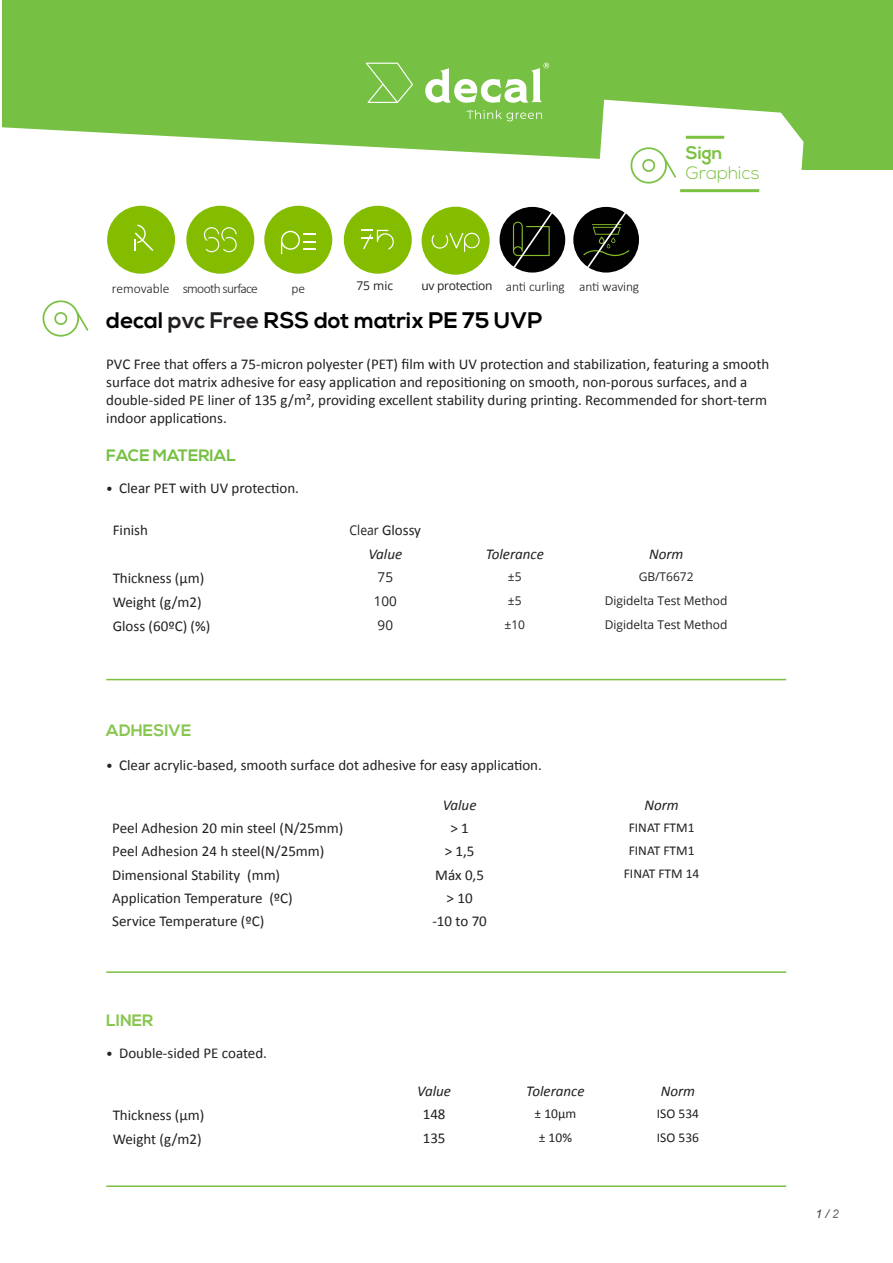
<style>
.page{position:relative;width:893px;height:1263px;background:#fff}
.page>*{position:absolute;margin:0;border:0;box-sizing:border-box;transform-origin:0 0}
.t1{font:700 22.5px "Nexa";color:#000}
.t2{font:300 18px "Nexa";color:#7cc142}
.t3{font:700 18px "Nexa";color:#7cc142}
.txt_normal{font:700 16.5px "Nexa";color:#88c650}
.txt_normal-2{font:700 16.5px "Nexa";color:#76c043}
.txt_normal-3{font:15px/18px "Calibri";color:#231f20}
.txt_bold{font:15px "Calibri";color:#231f20}
.txt_bold-2{font:italic 15px "Calibri";color:#231f20}
.txt_bold-3{font:13.5px "Calibri";color:#231f20}
.txt_normal-4{font:300 13.5px "Calibri";letter-spacing:-.01em;color:#231f20}
.txt_normal-5{font:300 13.5px "Calibri";letter-spacing:-.05em;color:#231f20}
.txt_bold-4{font:13.5px "Open Sans";color:#231f20}
.txt_bold-5{font:12px "Open Sans";color:#231f20}
.txt_bold-6{font:12px "Open Sans";letter-spacing:-.025em;color:#231f20}
.txt_normal-6{font:12px "Open Sans";color:#231f20}
.txt_normal-7{font:italic 12px "Arial";color:#3e3e3f}
.s1{color:#231f20}
.s2{font-size:13.5px}
.s3{font-family:"Open Sans";font-size:13.5px}
.s4{color:#6c6d70}
</style>
<div class="page">
<div style="left:3px;top:0;width:889px;height:169px;background:#76c043"></div>
<svg style="left:592px;top:100px;width:211px;height:159px"></svg>
<svg style="left:2px;top:127px;width:775px;height:70px;fill:#fff"></svg>
<svg style="left:686px;top:136px;width:38px;height:3px"></svg>
<svg style="left:630px;top:147px;width:129px;height:45px"></svg>
<hr style="left:106px;top:679px;width:680px;height:1px;background:#7bc142">
<hr style="left:106px;top:971px;width:680px;height:2px;background:#7bc142">
<hr style="left:106px;top:1185px;width:680px;height:2px;background:#7bc142">
<svg style="left:42px;top:300px;width:46px;height:37px"></svg>
<div style="left:107px;top:206px;width:68px;height:68px;background:#84bd00;border-radius:50%"></div>
<svg style="left:135px;top:224px;width:18px;height:27px"></svg>
<div style="left:186px;top:206px;width:68px;height:68px;background:#84bd00;border-radius:50%"></div>
<svg style="left:204px;top:227px;width:33px;height:26px"></svg>
<div style="left:264px;top:206px;width:68px;height:68px;background:#84bd00;border-radius:50%"></div>
<svg style="left:281px;top:231px;width:35px;height:23px"></svg>
<div style="left:500px;top:207px;width:65px;height:66px;background:#010101;border-radius:50%"></div>
<svg style="left:512px;top:210px;width:42px;height:59px"></svg>
<div style="left:573px;top:207px;width:66px;height:66px;background:#010101;border-radius:50%"></div>
<svg style="left:583px;top:210px;width:46px;height:59px"></svg>
<div style="left:344px;top:206px;width:68px;height:68px;background:#84bd00;border-radius:50%"></div>
<svg style="left:362px;top:230px;width:32px;height:20px"></svg>
<div style="left:422px;top:207px;width:68px;height:68px;background:#85bd00;border-radius:50%"></div>
<svg style="left:431px;top:233px;width:49px;height:19px"></svg>
<svg style="left:466px;top:110px;width:76px;height:11px"></svg>
<svg style="left:366px;top:63px;width:47px;height:40px"></svg>
<svg style="left:425px;top:63px;width:124px;height:40px"></svg>
<p class="txt_normal-4" style="left:112px;top:280px;width:59px">removable</p>
<p class="txt_normal-5" style="left:183px;top:280px;width:77px">smooth surface</p>
<p class="txt_normal-4" style="left:291px;top:280px;width:15px">pe</p>
<p class="txt_normal-6" style="left:356px;top:277px;width:38px">75 mic</p>
<p class="txt_bold-6" style="left:422px;top:277px;width:72px">uv protection</p>
<p class="txt_normal-4" style="left:506px;top:278px;width:60px">anti curling</p>
<p class="txt_normal-4" style="left:579px;top:278px;width:62px">anti waving</p>
<p class="t3" style="left:686px;top:143px;width:38px">Sign</p>
<p class="t2" style="left:686px;top:162px;width:75px">Graphics</p>
<p class="t1" style="left:106px;top:307px;width:438px">decal <span class="s1">pvc Free</span> RSS dot matrix PE 75 UVP</p>
<p class="txt_normal-3" style="left:106px;top:354px;width:664px">PVC Free that offers a 75-micron polyester (PET) film with UV protection and stabilization, featuring a smooth surface dot matrix adhesive for easy application and repositioning on smooth, non-porous surfaces, and a double-sided PE liner of 135 g/m², providing excellent stability during printing. Recommended for short-term indoor applications.</p>
<p class="txt_normal-2" style="left:106px;top:446px;width:131px">FACE MATERIAL</p>
<p class="txt_normal-3" style="left:106px;top:479px;width:194px"><span class="s2">•</span> Clear PET with UV protection.</p>
<p class="txt_bold" style="left:113px;top:520px;width:37px">Finish</p>
<p class="txt_normal-3" style="left:350px;top:520px;width:73px"><span class="s3">Clear</span> Glossy</p>
<p class="txt_bold-2" style="left:368px;top:544px;width:35px">Value</p>
<p class="txt_bold-2" style="left:486px;top:544px;width:60px">Tolerance</p>
<p class="txt_bold-2" style="left:649px;top:544px;width:36px">Norm</p>
<p class="txt_bold" style="left:113px;top:568px;width:93px">Thickness (µm)</p>
<p class="txt_bold-4" style="left:378px;top:568px;width:17px">75</p>
<p class="txt_bold-5" style="left:508px;top:568px;width:15px">±5</p>
<p class="txt_bold-5" style="left:639px;top:568px;width:57px">GB/T6672</p>
<p class="txt_bold" style="left:113px;top:592px;width:91px">Weight (g/m2)</p>
<p class="txt_bold-4" style="left:374px;top:592px;width:25px">100</p>
<p class="txt_bold-5" style="left:508px;top:592px;width:15px">±5</p>
<p class="txt_bold-5" style="left:605px;top:592px;width:124px">Digidelta Test Method</p>
<p class="txt_bold" style="left:113px;top:616px;width:99px">Gloss (60ºC) (%)</p>
<p class="txt_bold-4" style="left:378px;top:616px;width:17px">90</p>
<p class="txt_bold-5" style="left:504px;top:616px;width:22px">±10</p>
<p class="txt_bold-5" style="left:605px;top:616px;width:124px">Digidelta Test Method</p>
<p class="txt_normal" style="left:106px;top:721px;width:87px">ADHESIVE</p>
<p class="txt_normal-3" style="left:106px;top:756px;width:437px"><span class="s2">•</span> Clear acrylic-based, smooth surface dot adhesive for easy application.</p>
<p class="txt_bold-2" style="left:443px;top:794px;width:35px">Value</p>
<p class="txt_bold-2" style="left:644px;top:794px;width:36px">Norm</p>
<p class="txt_bold" style="left:112px;top:818px;width:232px">Peel Adhesion 20 min steel (N/25mm)</p>
<p class="txt_bold" style="left:450px;top:818px;width:20px">&gt; 1</p>
<p class="txt_bold-3" style="left:629px;top:818px;width:67px">FINAT FTM1</p>
<p class="txt_bold" style="left:112px;top:841px;width:214px">Peel Adhesion 24 h steel(N/25mm)</p>
<p class="txt_bold" style="left:445px;top:841px;width:31px">&gt; 1,5</p>
<p class="txt_bold-3" style="left:629px;top:841px;width:67px">FINAT FTM1</p>
<p class="txt_bold" style="left:112px;top:864px;width:169px">Dimensional Stability (mm)</p>
<p class="txt_bold" style="left:435px;top:864px;width:50px">Máx 0,5</p>
<p class="txt_bold-3" style="left:624px;top:864px;width:77px">FINAT FTM 14</p>
<p class="txt_bold" style="left:112px;top:887px;width:182px">Application Temperature (ºC)</p>
<p class="txt_bold" style="left:447px;top:887px;width:28px">&gt; 10</p>
<p class="txt_bold" style="left:112px;top:911px;width:154px">Service Temperature (ºC)</p>
<p class="txt_bold" style="left:432px;top:911px;width:56px">-10 to 70</p>
<p class="txt_normal" style="left:106px;top:1011px;width:49px">LINER</p>
<p class="txt_normal-3" style="left:106px;top:1044px;width:162px"><span class="s2">•</span> Double-sided PE coated.</p>
<p class="txt_bold-2" style="left:417px;top:1081px;width:35px">Value</p>
<p class="txt_bold-2" style="left:526px;top:1081px;width:60px">Tolerance</p>
<p class="txt_bold-2" style="left:661px;top:1081px;width:36px">Norm</p>
<p class="txt_bold" style="left:113px;top:1104px;width:93px">Thickness (µm)</p>
<p class="txt_bold" style="left:423px;top:1104px;width:24px">148</p>
<p class="txt_bold-3" style="left:535px;top:1104px;width:43px">± 10µm</p>
<p class="txt_bold-3" style="left:657px;top:1104px;width:44px">ISO 534</p>
<p class="txt_bold" style="left:113px;top:1128px;width:91px">Weight (g/m2)</p>
<p class="txt_bold" style="left:423px;top:1128px;width:24px">135</p>
<p class="txt_bold-3" style="left:539px;top:1128px;width:35px">± 10%</p>
<p class="txt_bold-3" style="left:657px;top:1128px;width:44px">ISO 536</p>
<p class="txt_normal-7" style="left:816px;top:1206px;width:25px">1 / <span class="s4">2</span></p>
</div>
